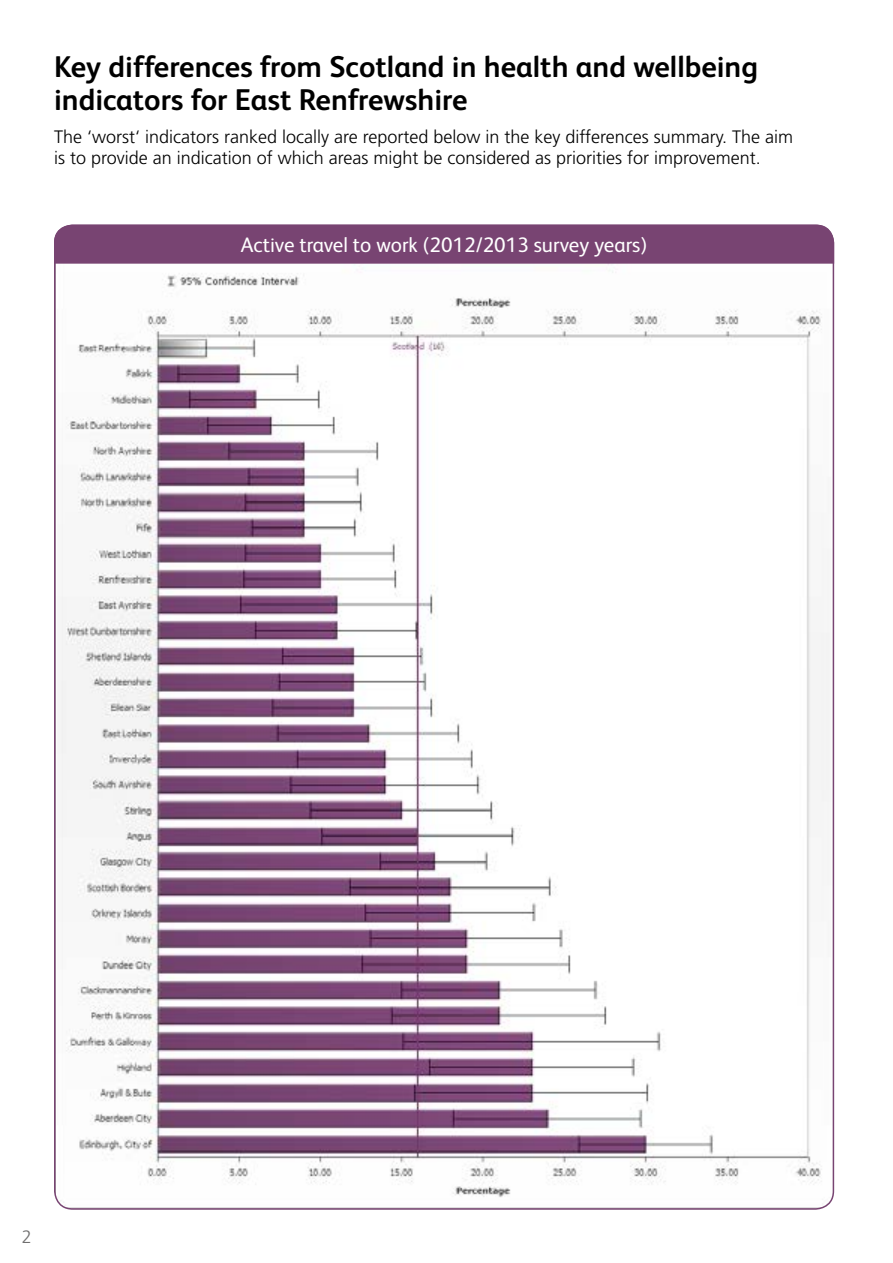
<style>
.page{position:relative;width:893px;height:1263px;background:#fff}
.page>*{position:absolute;margin:0;border:0;box-sizing:border-box;transform-origin:0 0}
.A_head{font:700 30px/33px "FS Albert";color:#000}
.table_head{font:21px "FS Albert";color:#fff}
.Body_Text{font:300 18px/21px "Frutiger LT Std";color:#000}
.t1{font:300 18px "Frutiger LT Std";color:#706f6f}
</style>
<div class="page">
<img style="left:55px;top:264px;width:778px;height:945px">
<div style="left:54px;top:225px;width:780px;height:39px;background:#784472"></div>
<h1 class="A_head" style="left:54px;top:49px;width:706px">Key differences from Scotland in health and wellbeing indicators for East Renfrewshire</h1>
<p class="Body_Text" style="left:54px;top:127px;width:741px">The ‘worst‘ indicators ranked locally are reported below in the key differences summary. The aim is to provide an indication of which areas might be considered as priorities for improvement.</p>
<h3 class="table_head" style="left:241px;top:231px;width:408px">Active travel to work (2012/2013 survey years)</h3>
<p class="t1" style="left:22px;top:1226px;width:12px">2</p>
</div>
